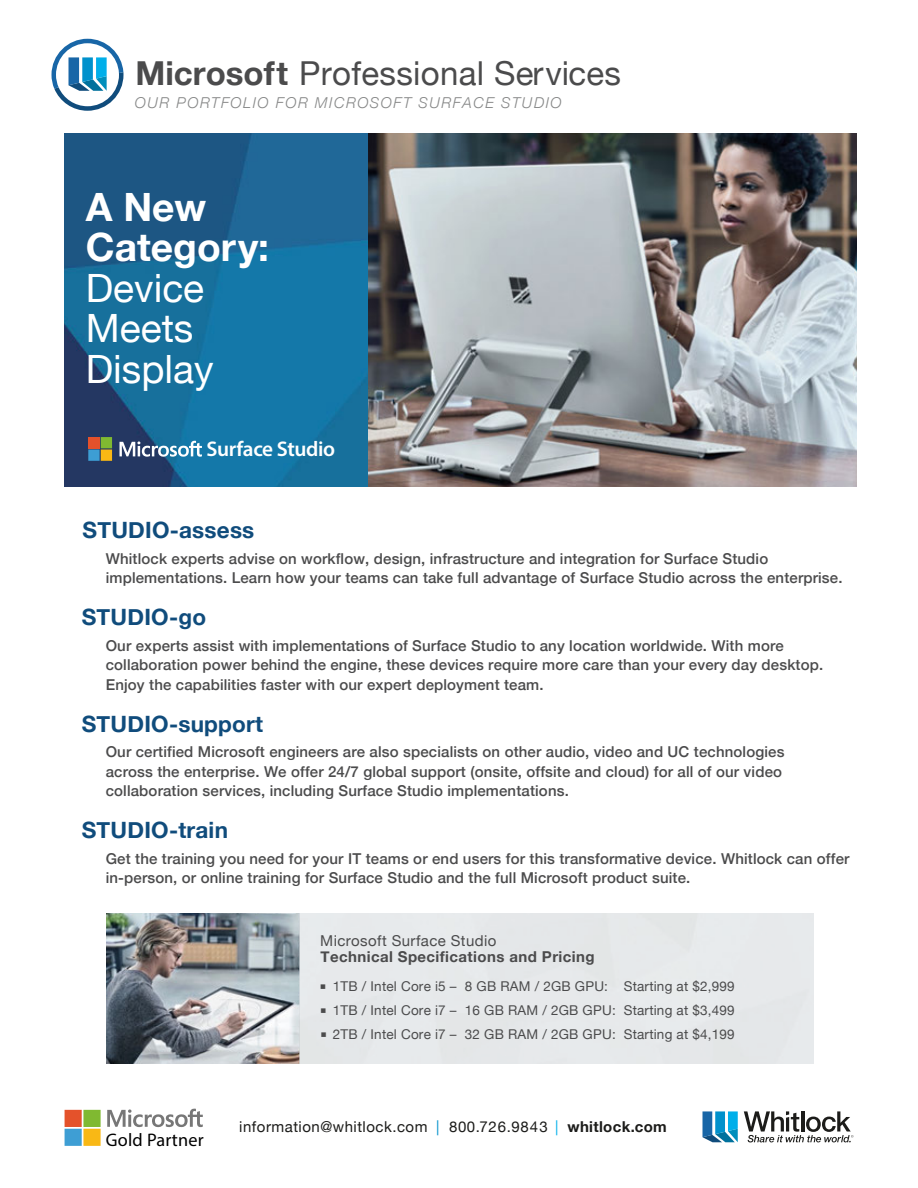
<style>
.page{position:relative;width:918px;height:1188px;background:#fff}
.page>*{position:absolute;margin:0;border:0;box-sizing:border-box;transform-origin:0 0}
.t1{font:39px/40.5px "Helvetica Neue";color:#fff}
.t2{font:700 39px/40.5px "Helvetica Neue";color:#fff}
.t3{font:33px "Helvetica Neue";letter-spacing:.01em;color:#4b4b4c}
.t4{font:700 22.5px "Helvetica Neue";letter-spacing:.01em;color:#104c7c}
.t5{font:600 21.3px "Myriad Pro";letter-spacing:-.02em;color:#fff}
.t6{font:18.3px "Myriad Pro";letter-spacing:.01em;color:#010100}
.t7{font:500 15px/19.5px "Helvetica Neue";letter-spacing:.01em;color:#4b4b4c}
.t8{font:15px "Helvetica Neue";letter-spacing:.035em;color:#1c1c1a}
.t9{font:italic 300 15px "Helvetica Neue";letter-spacing:.1em;color:#868787}
.t10{font:700 15px "Helvetica Neue";letter-spacing:.025em;color:#4b4b4c}
.t11{font:15px "Helvetica Neue";letter-spacing:.025em;color:#4b4b4c}
.t12{font:13.5px/24px "Helvetica Neue";letter-spacing:.015em;color:#4b4b4c;text-align:justify}
.s1{font-weight:700}
.s2{color:#0091cc}
.s3{color:#00afea}
</style>
<div class="page">
<img style="left:107px;top:913px;width:706px;height:150px">
<img style="left:64px;top:133px;width:304px;height:353px">
<img style="left:368px;top:133px;width:489px;height:353px">
<svg style="left:52px;top:39px;width:72px;height:72px"></svg>
<svg style="left:65px;top:1110px;width:36px;height:36px"></svg>
<svg style="left:107px;top:1108px;width:96px;height:19px"></svg>
<svg style="left:702px;top:1111px;width:36px;height:31px"></svg>
<svg style="left:744px;top:1111px;width:109px;height:31px"></svg>
<svg style="left:88px;top:437px;width:24px;height:24px"></svg>
<svg style="left:119px;top:441px;width:83px;height:16px"></svg>
<svg style="left:321px;top:984px;width:4px;height:5px"></svg>
<svg style="left:321px;top:1008px;width:5px;height:5px"></svg>
<svg style="left:322px;top:1032px;width:4px;height:5px"></svg>
<h2 class="t3" style="left:136px;top:50px;width:487px"><span class="s1">Microsoft</span> Professional Services</h2>
<p class="t9" style="left:135px;top:91px;width:428px">OUR PORTFOLIO FOR MICROSOFT SURFACE STUDIO</p>
<h1 class="t2" style="left:86px;top:188px;width:185px">A New<br>Category:</h1>
<h1 class="t1" style="left:86px;top:270px;width:129px">Device<br>Meets<br>Display</h1>
<h3 class="t5" style="left:207px;top:436px;width:130px">Surface Studio</h3>
<h3 class="t4" style="left:83px;top:512px;width:173px">STUDIO-assess</h3>
<p class="t7" style="left:106px;top:547px;width:738px">Whitlock experts advise on workflow, design, infrastructure and integration for Surface Studio implementations. Learn how your teams can take full advantage of Surface Studio across the enterprise.</p>
<h3 class="t4" style="left:82px;top:599px;width:126px">STUDIO-go</h3>
<p class="t7" style="left:106px;top:634px;width:719px">Our experts assist with implementations of Surface Studio to any location worldwide. With more collaboration power behind the engine, these devices require more care than your every day desktop.<br>Enjoy the capabilities faster with our expert deployment team.</p>
<h3 class="t4" style="left:82px;top:706px;width:183px">STUDIO-support</h3>
<p class="t7" style="left:106px;top:741px;width:680px">Our certified Microsoft engineers are also specialists on other audio, video and UC technologies across the enterprise. We offer 24/7 global support (onsite, offsite and cloud) for all of our video collaboration services, including Surface Studio implementations.</p>
<h3 class="t4" style="left:82px;top:812px;width:148px">STUDIO-train</h3>
<p class="t7" style="left:106px;top:847px;width:745px">Get the training you need for your IT teams or end users for this transformative device. Whitlock can offer in-person, or online training for Surface Studio and the full Microsoft product suite.</p>
<p class="t6" style="left:106px;top:1128px;width:99px">Gold Partner</p>
<p class="t11" style="left:320px;top:930px;width:178px">Microsoft Surface Studio</p>
<p class="t10" style="left:321px;top:945px;width:276px">Technical Specifications and Pricing</p>
<p class="t12" style="left:333px;top:975px;width:403px">1TB / Intel Core i5 – 8 GB RAM / 2GB GPU: Starting at $2,999<br>1TB / Intel Core i7 – 16 GB RAM / 2GB GPU: Starting at $3,499<br>2TB / Intel Core i7 – 32 GB RAM / 2GB GPU: Starting at $4,199</p>
<p class="t8" style="left:239px;top:1116px;width:429px">information@whitlock.com <span class="s2">|</span> 800.726.9843 <span class="s3">|</span> <span class="s1">whitlock.com</span></p>
</div>
